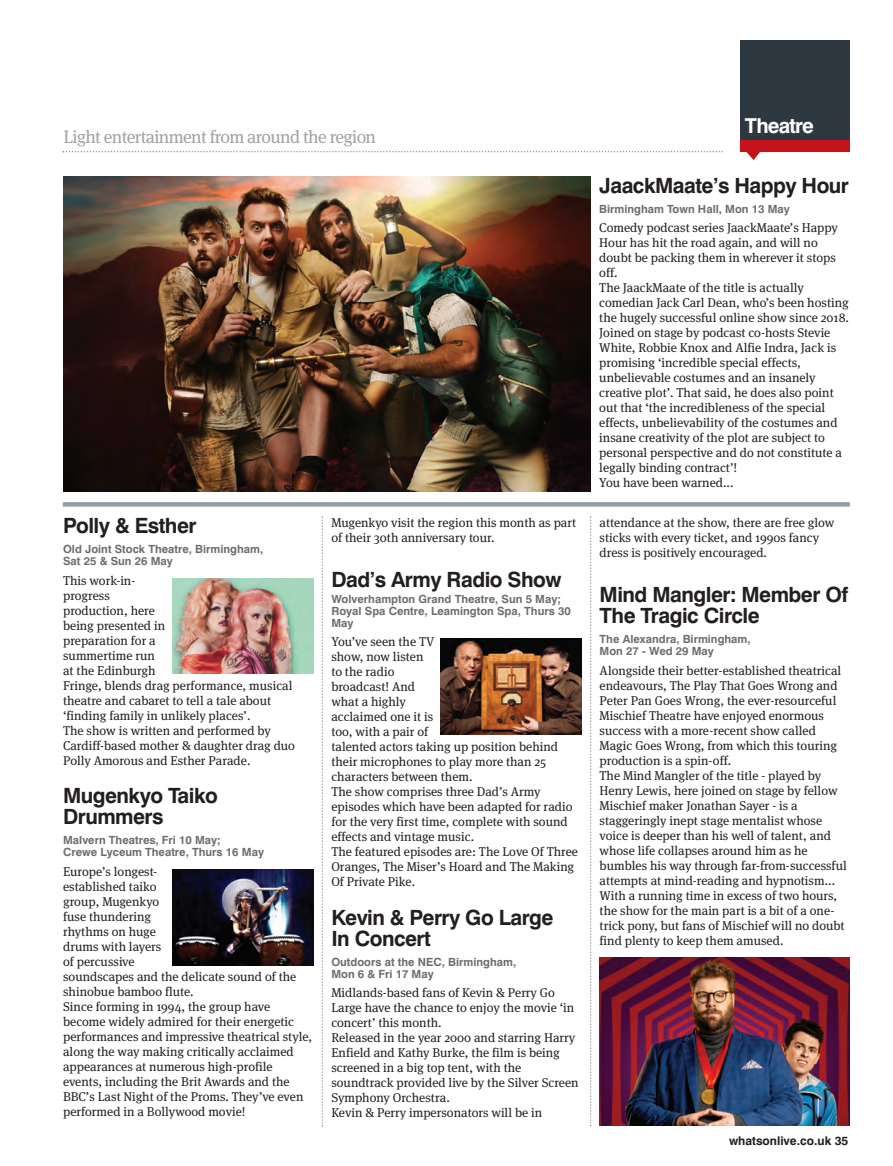
<style>
.page{position:relative;width:893px;height:1166px;background:#fff}
.page>*{position:absolute;margin:0;border:0;box-sizing:border-box;transform-origin:0 0}
.t1{font:700 21px/21px "Swiss 721 BT";letter-spacing:-.025em;color:#231f20}
.t2{font:700 20.55px "Swiss 721 BT";letter-spacing:-.04em;color:#fff}
.t3{font:18px "Meta Serif";letter-spacing:-.035em;color:#a1a3a6}
.t4{font:12.75px/15px "Meta Serif";color:#231f20}
.t5{font:700 12px "Swiss 721 BT";color:#231f20}
.t6{font:700 11.25px/12px "Swiss 721 BT";color:#6c6d70}
</style>
<div class="page">
<svg style="left:322px;top:516px;width:1px;height:610px"></svg>
<hr style="left:63px;top:502px;width:787px;height:4px;background:#989ea6">
<svg style="left:590px;top:516px;width:1px;height:610px"></svg>
<div style="left:740px;top:41px;width:110px;height:109px;background:#2e3840"></div>
<svg style="left:746px;top:152px;width:14px;height:8px"></svg>
<div style="left:740px;top:140px;width:110px;height:12px;background:#c4121a"></div>
<svg style="left:63px;top:151px;width:660px;height:1px"></svg>
<img style="left:63px;top:177px;width:527px;height:314px">
<img style="left:172px;top:578px;width:141px;height:95px">
<img style="left:172px;top:869px;width:141px;height:95px">
<img style="left:441px;top:638px;width:141px;height:96px">
<img style="left:600px;top:957px;width:250px;height:168px">
<p class="t3" style="left:63px;top:130px;width:314px">Light entertainment from around the region</p>
<p class="t1" style="left:63px;top:516px;width:135px">Polly &amp; Esther</p>
<p class="t6" style="left:63px;top:544px;width:202px">Old Joint Stock Theatre, Birmingham,<br>Sat 25 &amp; Sun 26 May</p>
<p class="t4" style="left:63px;top:573px;width:233px">This work-in-<br>progress<br>production, here<br>being presented in<br>preparation for a<br>summertime run<br>at the Edinburgh<br>Fringe, blends drag performance, musical theatre and cabaret to tell a tale about ‘finding family in unlikely places’.<br>The show is written and performed by<br>Cardiff-based mother &amp; daughter drag duo<br>Polly Amorous and Esther Parade.</p>
<p class="t1" style="left:63px;top:786px;width:156px">Mugenkyo Taiko<br>Drummers</p>
<p class="t6" style="left:63px;top:835px;width:202px">Malvern Theatres, Fri 10 May;<br>Crewe Lyceum Theatre, Thurs 16 May</p>
<p class="t4" style="left:63px;top:864px;width:235px">Europe’s longest-<br>established taiko<br>group, Mugenkyo<br>fuse thundering<br>rhythms on huge<br>drums with layers<br>of percussive<br>soundscapes and the delicate sound of the shinobue bamboo flute.</p>
<p class="t4" style="left:63px;top:999px;width:251px">Since forming in 1994, the group have become widely admired for their energetic performances and impressive theatrical style, along the way making critically acclaimed appearances at numerous high-profile events, including the Brit Awards and the BBC’s Last Night of the Proms. They’ve even performed in a Bollywood movie!</p>
<p class="t4" style="left:331px;top:516px;width:246px">Mugenkyo visit the region this month as part of their 30th anniversary tour.</p>
<p class="t1" style="left:331px;top:570px;width:232px">Dad’s Army Radio Show</p>
<p class="t6" style="left:331px;top:593px;width:241px">Wolverhampton Grand Theatre, Sun 5 May;<br>Royal Spa Centre, Leamington Spa, Thurs 30<br>May</p>
<p class="t4" style="left:331px;top:635px;width:248px">You’ve seen the TV<br>show, now listen<br>to the radio<br>broadcast! And<br>what a highly<br>acclaimed one it is<br>too, with a pair of<br>talented actors taking up position behind their microphones to play more than 25 characters between them.<br>The show comprises three Dad’s Army episodes which have been adapted for radio for the very first time, complete with sound effects and vintage music.<br>The featured episodes are: The Love Of Three<br>Oranges, The Miser’s Hoard and The Making<br>Of Private Pike.</p>
<p class="t1" style="left:331px;top:908px;width:224px">Kevin &amp; Perry Go Large<br>In Concert</p>
<p class="t6" style="left:331px;top:956px;width:186px">Outdoors at the NEC, Birmingham,<br>Mon 6 &amp; Fri 17 May</p>
<p class="t4" style="left:331px;top:986px;width:249px">Midlands-based fans of Kevin &amp; Perry Go Large have the chance to enjoy the movie ‘in concert’ this month.<br>Released in the year 2000 and starring Harry Enfield and Kathy Burke, the film is being screened in a big top tent, with the soundtrack provided live by the Silver Screen Symphony Orchestra.<br>Kevin &amp; Perry impersonators will be in</p>
<p class="t2" style="left:745px;top:117px;width:70px">Theatre</p>
<p class="t1" style="left:599px;top:176px;width:251px">JaackMaate’s Happy Hour</p>
<p class="t6" style="left:599px;top:204px;width:192px">Birmingham Town Hall, Mon 13 May</p>
<p class="t4" style="left:599px;top:221px;width:251px">Comedy podcast series JaackMaate’s Happy Hour has hit the road again, and will no doubt be packing them in wherever it stops off.<br>The JaackMaate of the title is actually comedian Jack Carl Dean, who’s been hosting the hugely successful online show since 2018.<br>Joined on stage by podcast co-hosts Stevie White, Robbie Knox and Alfie Indra, Jack is promising ‘incredible special effects, unbelievable costumes and an insanely creative plot’. That said, he does also point out that ‘the incredibleness of the special effects, unbelievability of the costumes and insane creativity of the plot are subject to personal perspective and do not constitute a legally binding contract’!<br>You have been warned...</p>
<p class="t4" style="left:600px;top:516px;width:236px">attendance at the show, there are free glow sticks with every ticket, and 1990s fancy dress is positively encouraged.</p>
<p class="t1" style="left:600px;top:585px;width:250px">Mind Mangler: Member Of<br>The Tragic Circle</p>
<p class="t6" style="left:600px;top:634px;width:153px">The Alexandra, Birmingham,<br>Mon 27 - Wed 29 May</p>
<p class="t4" style="left:600px;top:663px;width:249px">Alongside their better-established theatrical endeavours, The Play That Goes Wrong and Peter Pan Goes Wrong, the ever-resourceful Mischief Theatre have enjoyed enormous success with a more-recent show called Magic Goes Wrong, from which this touring production is a spin-off.<br>The Mind Mangler of the title - played by Henry Lewis, here joined on stage by fellow Mischief maker Jonathan Sayer - is a staggeringly inept stage mentalist whose voice is deeper than his well of talent, and whose life collapses around him as he bumbles his way through far-from-successful attempts at mind-reading and hypnotism...<br>With a running time in excess of two hours, the show for the main part is a bit of a one&shy;trick pony, but fans of Mischief will no doubt find plenty to keep them amused.</p>
<p class="t5" style="left:729px;top:1135px;width:121px">whatsonlive.co.uk 35</p>
</div>
